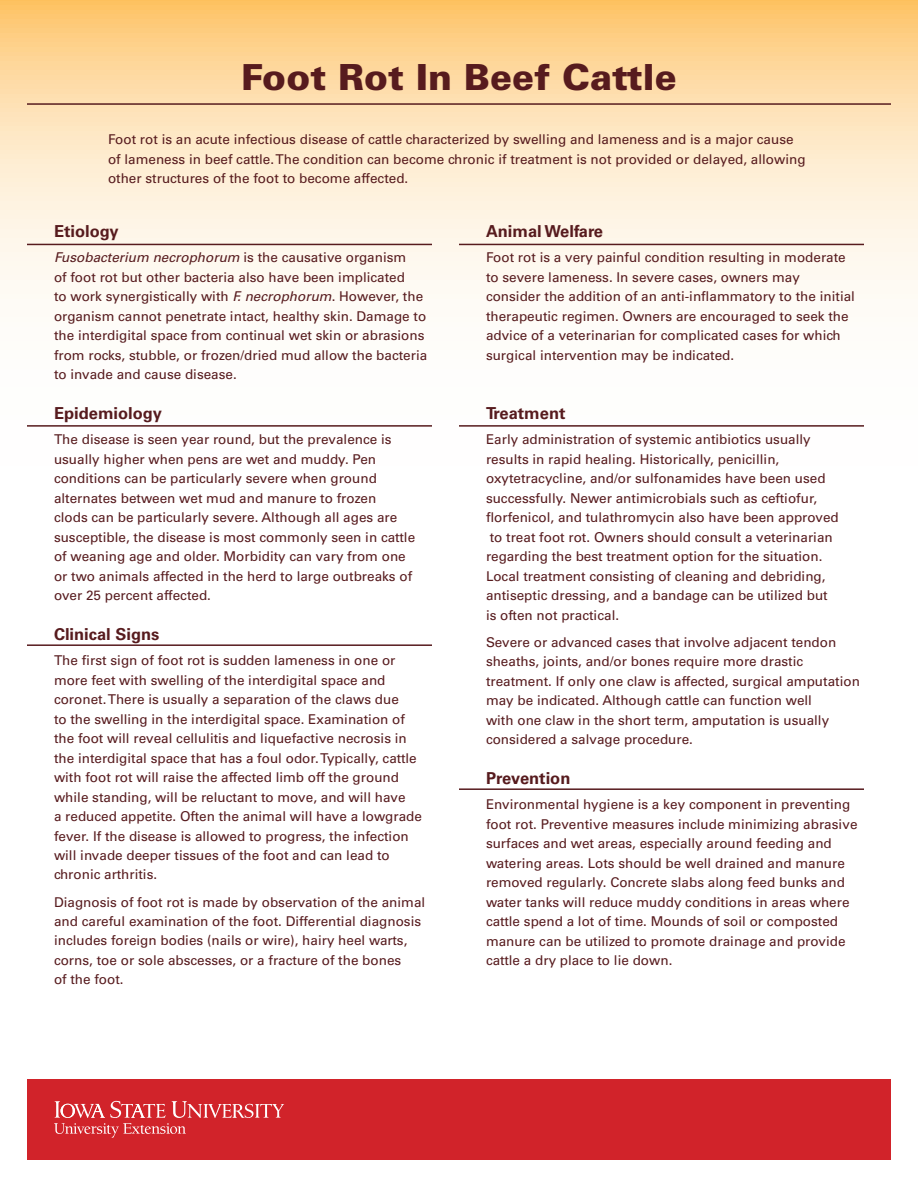
<style>
.page{position:relative;width:918px;height:1188px;background:#fff}
.page>*{position:absolute;margin:0;border:0;box-sizing:border-box;transform-origin:0 0}
.t1{font:900 36px "Univers";color:#571b1e}
.t2{font:700 16.5px "Univers";color:#571b1e}
.t3{font:13.5px/19.5px "Univers";color:#571b1e}
.s1{font-style:italic}
</style>
<div class="page">
<svg style="left:0;top:0;width:918px;height:299px;background:#fde5c0"></svg>
<div style="left:27px;top:1079px;width:864px;height:81px;background:#d1232a"></div>
<svg style="left:54px;top:1101px;width:230px;height:37px"></svg>
<hr style="left:27px;top:244px;width:405px;height:1px;background:#571b1e">
<hr style="left:27px;top:644px;width:405px;height:2px;background:#571b1e">
<hr style="left:27px;top:425px;width:405px;height:2px;background:#571b1e">
<hr style="left:459px;top:788px;width:405px;height:2px;background:#571b1e">
<hr style="left:459px;top:425px;width:405px;height:2px;background:#571b1e">
<hr style="left:459px;top:244px;width:405px;height:1px;background:#571b1e">
<hr style="left:27px;top:103px;width:864px;height:2px;background:#571b1e">
<h1 class="t1" style="left:241px;top:55px;width:437px">Foot Rot In Beef Cattle</h1>
<p class="t3" style="left:108px;top:130px;width:699px">Foot rot is an acute infectious disease of cattle characterized by swelling and lameness and is a major cause of lameness in beef cattle. The condition can become chronic if treatment is not provided or delayed, allowing other structures of the foot to become affected.</p>
<p class="t2" style="left:54px;top:221px;width:66px">Etiology</p>
<p class="t3" style="left:54px;top:248px;width:375px"><span class="s1">Fusobacterium necrophorum</span> is the causative organism<br>of foot rot but other bacteria also have been implicated<br>to work synergistically with <span class="s1">F. necrophorum</span>. However, the organism cannot penetrate intact, healthy skin. Damage to the interdigital space from continual wet skin or abrasions from rocks, stubble, or frozen/dried mud allow the bacteria to invade and cause disease.</p>
<p class="t2" style="left:54px;top:403px;width:109px">Epidemiology</p>
<p class="t3" style="left:54px;top:430px;width:363px">The disease is seen year round, but the prevalence is usually higher when pens are wet and muddy. Pen conditions can be particularly severe when ground alternates between wet mud and manure to frozen<br>clods can be particularly severe. Although all ages are susceptible, the disease is most commonly seen in cattle of weaning age and older. Morbidity can vary from one or two animals affected in the herd to large outbreaks of over 25 percent affected.</p>
<p class="t2" style="left:54px;top:624px;width:107px">Clinical Signs</p>
<p class="t3" style="left:54px;top:651px;width:370px">The first sign of foot rot is sudden lameness in one or more feet with swelling of the interdigital space and coronet. There is usually a separation of the claws due<br>to the swelling in the interdigital space. Examination of the foot will reveal cellulitis and liquefactive necrosis in the interdigital space that has a foul odor. Typically, cattle with foot rot will raise the affected limb off the ground while standing, will be reluctant to move, and will have<br>a reduced appetite. Often the animal will have a lowgrade fever. If the disease is allowed to progress, the infection will invade deeper tissues of the foot and can lead to chronic arthritis.</p>
<p class="t3" style="left:54px;top:892px;width:373px">Diagnosis of foot rot is made by observation of the animal and careful examination of the foot. Differential diagnosis includes foreign bodies (nails or wire), hairy heel warts, corns, toe or sole abscesses, or a fracture of the bones<br>of the foot.</p>
<p class="t2" style="left:486px;top:221px;width:119px">Animal Welfare</p>
<p class="t3" style="left:486px;top:248px;width:371px">Foot rot is a very painful condition resulting in moderate to severe lameness. In severe cases, owners may consider the addition of an anti-inflammatory to the initial therapeutic regimen. Owners are encouraged to seek the advice of a veterinarian for complicated cases for which surgical intervention may be indicated.</p>
<p class="t2" style="left:486px;top:403px;width:81px">Treatment</p>
<p class="t3" style="left:486px;top:430px;width:354px">Early administration of systemic antibiotics usually results in rapid healing. Historically, penicillin, oxytetracycline, and/or sulfonamides have been used successfully. Newer antimicrobials such as ceftiofur, florfenicol, and tulathromycin also have been approved to treat foot rot. Owners should consult a veterinarian regarding the best treatment option for the situation.<br>Local treatment consisting of cleaning and debriding, antiseptic dressing, and a bandage can be utilized but is often not practical.</p>
<p class="t3" style="left:486px;top:632px;width:375px">Severe or advanced cases that involve adjacent tendon sheaths, joints, and/or bones require more drastic treatment. If only one claw is affected, surgical amputation may be indicated. Although cattle can function well<br>with one claw in the short term, amputation is usually considered a salvage procedure.</p>
<p class="t2" style="left:486px;top:768px;width:86px">Prevention</p>
<p class="t3" style="left:486px;top:795px;width:373px">Environmental hygiene is a key component in preventing foot rot. Preventive measures include minimizing abrasive surfaces and wet areas, especially around feeding and watering areas. Lots should be well drained and manure removed regularly. Concrete slabs along feed bunks and water tanks will reduce muddy conditions in areas where cattle spend a lot of time. Mounds of soil or composted manure can be utilized to promote drainage and provide cattle a dry place to lie down.</p>
</div>
